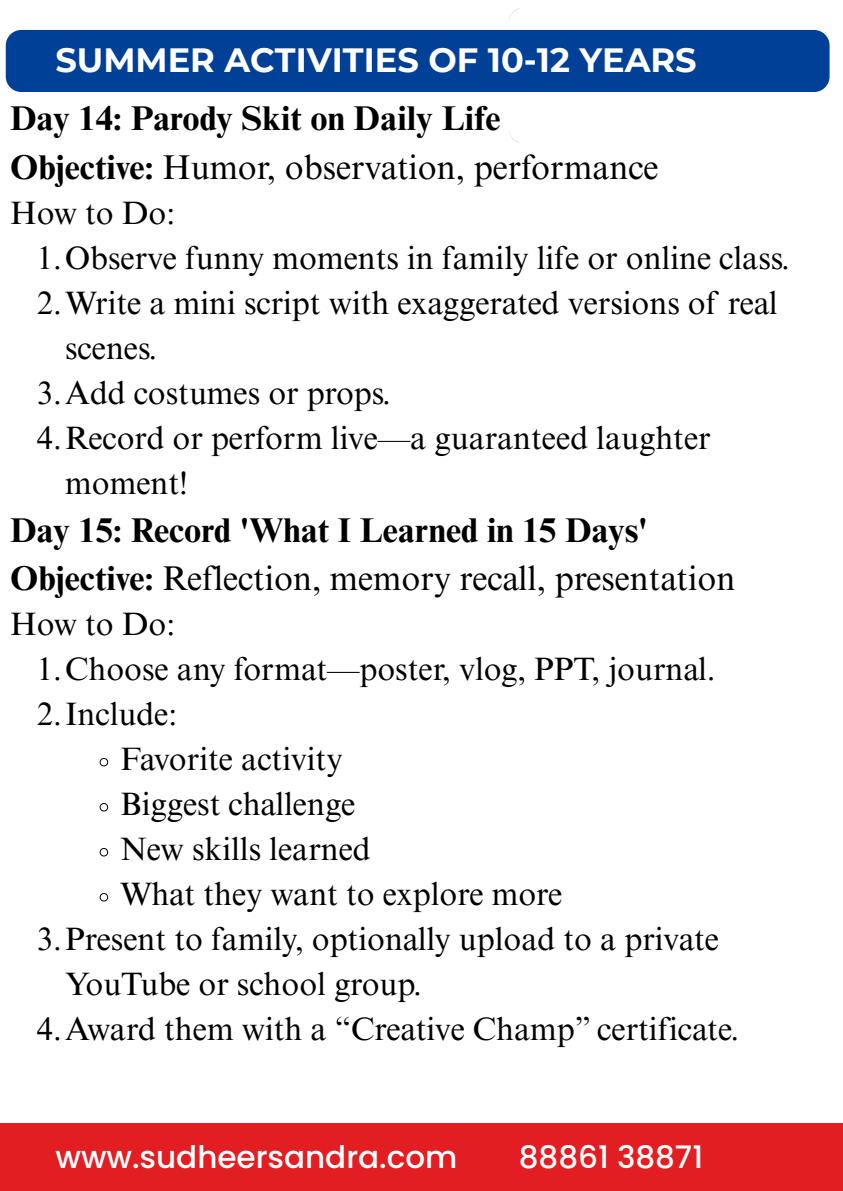
<style>
.page{position:relative;width:843px;height:1191px;background:#fff}
.page>*{position:absolute;margin:0;border:0;box-sizing:border-box;transform-origin:0 0}
.t1{font:34.4px "Times NRMT Pro";color:#000}
.t2{font:700 34.4px "Times NRMT Pro";color:#000}
.t3{font:700 33.6px "Montserrat";color:#fff}
.t4{font:32.4px/45px "Times NRMT Pro";color:#000}
.t5{font:500 31px "Poppins";color:#fff}
.s1{font-weight:700}
</style>
<div class="page">
<div style="left:0;top:1123px;width:842px;height:67px;background:#e21e23"></div>
<div style="left:6px;top:30px;width:823px;height:62px;background:#004096;border-radius:16px"></div>
<svg style="left:99px;top:758px;width:9px;height:8px"></svg>
<svg style="left:99px;top:803px;width:9px;height:8px"></svg>
<svg style="left:99px;top:848px;width:9px;height:8px"></svg>
<svg style="left:99px;top:893px;width:9px;height:8px"></svg>
<p class="t3" style="left:55px;top:40px;width:642px">SUMMER ACTIVITIES OF 10-12 YEARS</p>
<p class="t2" style="left:10px;top:106px;width:492px">Day 14: Parody Skit on Daily Life</p>
<p class="t1" style="left:10px;top:154px;width:650px"><span class="s1">Objective:</span> Humor, observation, performance</p>
<p class="t4" style="left:10px;top:194px;width:166px">How to Do:</p>
<p class="t4" style="left:37px;top:239px;width:754px">1.Observe funny moments in family life or online class.</p>
<p class="t4" style="left:65px;top:284px;width:713px;text-indent:-28px">2.Write a mini script with exaggerated versions of real scenes.</p>
<p class="t4" style="left:37px;top:374px;width:355px">3.Add costumes or props.</p>
<p class="t4" style="left:65px;top:419px;width:646px;text-indent:-28px">4.Record or perform live—a guaranteed laughter moment!</p>
<p class="t2" style="left:10px;top:517px;width:639px">Day 15: Record 'What I Learned in 15 Days'</p>
<p class="t1" style="left:10px;top:565px;width:726px"><span class="s1">Objective:</span> Reflection, memory recall, presentation</p>
<p class="t4" style="left:10px;top:605px;width:166px">How to Do:</p>
<p class="t4" style="left:37px;top:650px;width:680px">1.Choose any format—poster, vlog, PPT, journal.</p>
<p class="t4" style="left:37px;top:695px;width:142px">2.Include:</p>
<p class="t4" style="left:120px;top:740px;width:224px">Favorite activity</p>
<p class="t4" style="left:120px;top:785px;width:236px">Biggest challenge</p>
<p class="t4" style="left:120px;top:830px;width:252px">New skills learned</p>
<p class="t4" style="left:120px;top:875px;width:443px">What they want to explore more</p>
<p class="t4" style="left:65px;top:920px;width:655px;text-indent:-28px">3.Present to family, optionally upload to a private<br>YouTube or school group.</p>
<h2 class="t4" style="left:37px;top:1010px;width:703px">4.Award them with a “Creative Champ” certificate.</h2>
<p class="t5" style="left:55px;top:1135px;width:403px">www.sudheersandra.com</p>
<h2 class="t5" style="left:518px;top:1135px;width:186px">88861 38871</h2>
</div>
